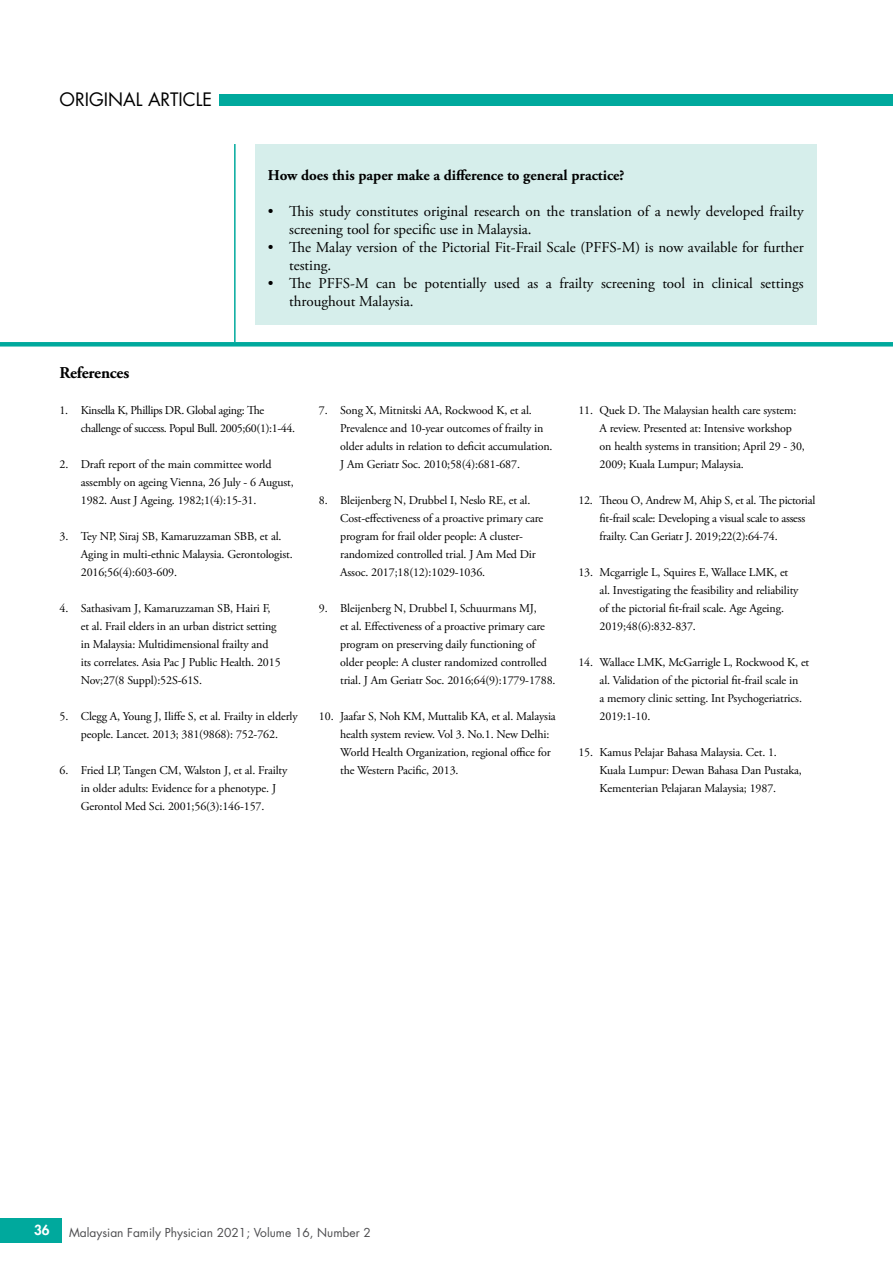
<style>
.page{position:relative;width:893px;height:1263px;background:#fff}
.page>*{position:absolute;margin:0;border:0;box-sizing:border-box;transform-origin:0 0}
.t1{font:18px "Futura Std";color:#000}
.t2{font:700 16.5px "Adobe Garamond Pro";letter-spacing:-.01em;color:#000}
.t3{font:15px/18px "Adobe Garamond Pro";color:#000}
.t4{font:700 15px "Adobe Garamond Pro";color:#000}
.t5{font:800 13.5px "Futura Std";color:#fff}
.t6{font:12px/18px "Adobe Garamond Pro";letter-spacing:-.01em;color:#000}
.t7{font:12px/18px "Adobe Garamond Pro";letter-spacing:-.03em;color:#000}
.t8{font:12px "Futura Std";color:#4d4d4f}
</style>
<div class="page">
<div style="left:0;top:1218px;width:62px;height:24px;background:#00a99d"></div>
<div style="left:219px;top:95px;width:674px;height:11px;background:#00a99d"></div>
<hr style="left:234px;top:144px;width:2px;height:198px;background:#00a99d">
<div style="left:255px;top:144px;width:561px;height:180px;background:#d6eeeb"></div>
<div style="left:0;top:342px;width:893px;height:5px;background:#00a99d"></div>
<h1 class="t1" style="left:60px;top:88px;width:154px">ORIGINAL ARTICLE</h1>
<p class="t4" style="left:268px;top:167px;width:358px">How does this paper make a difference to general practice?</p>
<p class="t3" style="left:289px;top:203px;width:516px;text-indent:-21px">• This study constitutes original research on the translation of a newly developed frailty screening tool for specific use in Malaysia.</p>
<p class="t3" style="left:289px;top:239px;width:516px;text-indent:-21px">• The Malay version of the Pictorial Fit-Frail Scale (PFFS-M) is now available for further testing.</p>
<p class="t3" style="left:289px;top:275px;width:516px;text-indent:-21px">• The PFFS-M can be potentially used as a frailty screening tool in clinical settings throughout Malaysia.</p>
<h2 class="t2" style="left:60px;top:363px;width:71px">References</h2>
<p class="t7" style="left:81px;top:402px;width:216px;text-indent:-21px">1. Kinsella K, Phillips DR. Global aging: The challenge of success. Popul Bull. 2005;60(1):1-44.</p>
<p class="t6" style="left:81px;top:456px;width:214px;text-indent:-21px">2. Draft report of the main committee world assembly on ageing Vienna, 26 July - 6 August,<br>1982. Aust J Ageing. 1982;1(4):15-31.</p>
<p class="t6" style="left:81px;top:528px;width:214px;text-indent:-21px">3. Tey NP, Siraj SB, Kamaruzzaman SBB, et al.<br>Aging in multi-ethnic Malaysia. Gerontologist.<br>2016;56(4):603-609.</p>
<p class="t6" style="left:81px;top:600px;width:201px;text-indent:-21px">4. Sathasivam J, Kamaruzzaman SB, Hairi F, et al. Frail elders in an urban district setting in Malaysia: Multidimensional frailty and its correlates. Asia Pac J Public Health. 2015<br>Nov;27(8 Suppl):52S-61S.</p>
<p class="t6" style="left:60px;top:708px;width:240px;text-align:center">5. Clegg A, Young J, Iliffe S, et al. Frailty in elderly people. Lancet. 2013; 381(9868): 752-762.</p>
<p class="t6" style="left:81px;top:762px;width:208px;text-indent:-21px">6. Fried LP, Tangen CM, Walston J, et al. Frailty in older adults: Evidence for a phenotype. J<br>Gerontol Med Sci. 2001;56(3):146-157.</p>
<p class="t6" style="left:340px;top:402px;width:214px;text-indent:-21px">7. Song X, Mitnitski AA, Rockwood K, et al.<br>Prevalence and 10-year outcomes of frailty in older adults in relation to deficit accumulation.<br>J Am Geriatr Soc. 2010;58(4):681-687.</p>
<p class="t6" style="left:340px;top:492px;width:205px;text-indent:-21px">8. Bleijenberg N, Drubbel I, Neslo RE, et al.<br>Cost-effectiveness of a proactive primary care program for frail older people: A cluster&shy;randomized controlled trial. J Am Med Dir Assoc. 2017;18(12):1029-1036.</p>
<p class="t6" style="left:340px;top:600px;width:217px;text-indent:-21px">9. Bleijenberg N, Drubbel I, Schuurmans MJ,<br>et al. Effectiveness of a proactive primary care program on preserving daily functioning of older people: A cluster randomized controlled trial. J Am Geriatr Soc. 2016;64(9):1779-1788.</p>
<p class="t6" style="left:340px;top:708px;width:217px;text-indent:-21px">10. Jaafar S, Noh KM, Muttalib KA, et al. Malaysia health system review. Vol 3. No.1. New Delhi:<br>World Health Organization, regional office for the Western Pacific, 2013.</p>
<p class="t6" style="left:600px;top:402px;width:207px;text-indent:-21px">11. Quek D. The Malaysian health care system:<br>A review. Presented at: Intensive workshop on health systems in transition; April 29 - 30, 2009; Kuala Lumpur; Malaysia.</p>
<p class="t6" style="left:600px;top:492px;width:217px;text-indent:-21px">12. Theou O, Andrew M, Ahip S, et al. The pictorial fit-frail scale: Developing a visual scale to assess frailty. Can Geriatr J. 2019;22(2):64-74.</p>
<p class="t6" style="left:600px;top:564px;width:200px;text-indent:-21px">13. Mcgarrigle L, Squires E, Wallace LMK, et al. Investigating the feasibility and reliability of the pictorial fit-frail scale. Age Ageing.<br>2019;48(6):832-837.</p>
<p class="t6" style="left:600px;top:654px;width:211px;text-indent:-21px">14. Wallace LMK, McGarrigle L, Rockwood K, et al. Validation of the pictorial fit-frail scale in<br>a memory clinic setting. Int Psychogeriatrics.<br>2019:1-10.</p>
<p class="t6" style="left:600px;top:744px;width:204px;text-indent:-21px">15. Kamus Pelajar Bahasa Malaysia. Cet. 1.<br>Kuala Lumpur: Dewan Bahasa Dan Pustaka,<br>Kementerian Pelajaran Malaysia; 1987.</p>
<p class="t5" style="left:34px;top:1221px;width:17px">36</p>
<p class="t8" style="left:69px;top:1225px;width:303px">Malaysian Family Physician 2021; Volume 16, Number 2</p>
</div>
